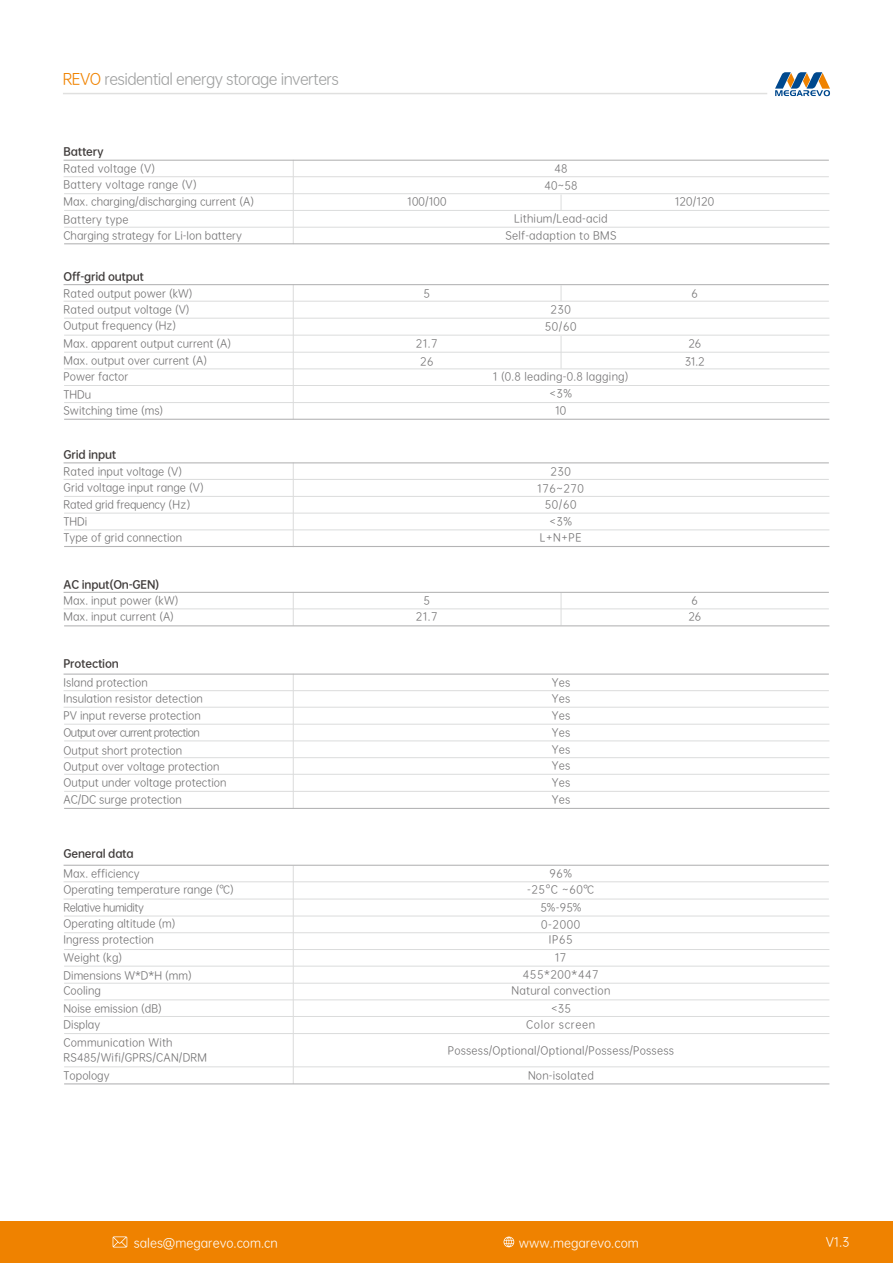
<style>
.page{position:relative;width:893px;height:1263px;background:#fff}
.page>*{position:absolute;margin:0;border:0;box-sizing:border-box;transform-origin:0 0}
.t1{font:15px "OPPO Sans R";letter-spacing:-.04em;color:#9fa0a0}
.t2{font:12px "OPPO Sans R";color:#fff}
.t3{font:10.5px/16.8px "OPPO Sans R";color:#717071}
.t4{font:10.5px/18px "OPPO Sans R";letter-spacing:.02em;color:#717071}
.t5{font:10.5px "OPPO Sans B";letter-spacing:-.02em;color:#3e3a39}
.t6{font:10.5px/17.7px "OPPO Sans R";letter-spacing:-.06em;color:#717071}
.t7{font:10.5px/17px "OPPO Sans R";letter-spacing:.06em;color:#717071;text-align:center}
.s1{color:#f08300}
</style>
<div class="page">
<hr style="left:63px;top:93px;width:704px;height:1px;background:#e0e0df">
<svg style="left:775px;top:72px;width:55px;height:24px"></svg>
<div style="left:0;top:1221px;width:893px;height:42px;background:#ef8200"></div>
<svg style="left:113px;top:1236px;width:14px;height:11px"></svg>
<svg style="left:504px;top:1236px;width:10px;height:11px"></svg>
<hr style="left:561px;top:593px;width:1px;height:32px;background:#dbdcdc">
<hr style="left:64px;top:791px;width:765px;height:1px;background:#dbdcdc">
<hr style="left:293px;top:462px;width:1px;height:85px;background:#dbdcdc">
<hr style="left:64px;top:479px;width:765px;height:1px;background:#dbdcdc">
<hr style="left:64px;top:496px;width:765px;height:1px;background:#dbdcdc">
<hr style="left:64px;top:513px;width:765px;height:1px;background:#dbdcdc">
<hr style="left:64px;top:529px;width:765px;height:1px;background:#dbdcdc">
<hr style="left:64px;top:546px;width:765px;height:1px;background:#b4b4b5">
<hr style="left:64px;top:462px;width:765px;height:1px;background:#b4b4b5">
<hr style="left:293px;top:674px;width:1px;height:135px;background:#dbdcdc">
<hr style="left:64px;top:707px;width:765px;height:1px;background:#dbdcdc">
<hr style="left:64px;top:724px;width:765px;height:1px;background:#dbdcdc">
<hr style="left:64px;top:740px;width:765px;height:1px;background:#dbdcdc">
<hr style="left:64px;top:757px;width:765px;height:1px;background:#dbdcdc">
<hr style="left:64px;top:774px;width:765px;height:1px;background:#dbdcdc">
<hr style="left:64px;top:808px;width:765px;height:1px;background:#b4b4b5">
<hr style="left:64px;top:690px;width:765px;height:1px;background:#dbdcdc">
<hr style="left:293px;top:284px;width:1px;height:135px;background:#dbdcdc">
<hr style="left:64px;top:301px;width:765px;height:1px;background:#dbdcdc">
<hr style="left:64px;top:318px;width:765px;height:1px;background:#dbdcdc">
<hr style="left:64px;top:335px;width:765px;height:1px;background:#dbdcdc">
<hr style="left:64px;top:352px;width:765px;height:1px;background:#dbdcdc">
<hr style="left:64px;top:368px;width:765px;height:1px;background:#dbdcdc">
<hr style="left:64px;top:385px;width:765px;height:1px;background:#dbdcdc">
<hr style="left:64px;top:402px;width:765px;height:1px;background:#dbdcdc">
<hr style="left:64px;top:419px;width:765px;height:1px;background:#b4b4b5">
<hr style="left:64px;top:673px;width:765px;height:2px;background:#b4b4b5">
<hr style="left:64px;top:284px;width:765px;height:1px;background:#b4b4b5">
<hr style="left:293px;top:592px;width:1px;height:34px;background:#dbdcdc">
<hr style="left:64px;top:608px;width:765px;height:1px;background:#dbdcdc">
<hr style="left:64px;top:625px;width:765px;height:1px;background:#b4b4b5">
<hr style="left:293px;top:865px;width:1px;height:219px;background:#dbdcdc">
<hr style="left:64px;top:881px;width:765px;height:1px;background:#dbdcdc">
<hr style="left:64px;top:899px;width:765px;height:1px;background:#dbdcdc">
<hr style="left:64px;top:916px;width:765px;height:1px;background:#dbdcdc">
<hr style="left:64px;top:932px;width:765px;height:1px;background:#dbdcdc">
<hr style="left:64px;top:949px;width:765px;height:1px;background:#dbdcdc">
<hr style="left:64px;top:966px;width:765px;height:1px;background:#dbdcdc">
<hr style="left:64px;top:983px;width:765px;height:1px;background:#dbdcdc">
<hr style="left:64px;top:999px;width:765px;height:1px;background:#dbdcdc">
<hr style="left:64px;top:1016px;width:765px;height:1px;background:#dbdcdc">
<hr style="left:64px;top:1033px;width:765px;height:1px;background:#dbdcdc">
<hr style="left:64px;top:1066px;width:765px;height:1px;background:#dbdcdc">
<hr style="left:64px;top:1083px;width:765px;height:1px;background:#b4b4b5">
<hr style="left:64px;top:592px;width:765px;height:1px;background:#b4b4b5">
<hr style="left:64px;top:865px;width:765px;height:1px;background:#b4b4b5">
<hr style="left:293px;top:160px;width:1px;height:84px;background:#dbdcdc">
<hr style="left:64px;top:176px;width:765px;height:1px;background:#dbdcdc">
<hr style="left:64px;top:193px;width:765px;height:1px;background:#dbdcdc">
<hr style="left:64px;top:210px;width:765px;height:1px;background:#dbdcdc">
<hr style="left:64px;top:227px;width:765px;height:1px;background:#dbdcdc">
<hr style="left:64px;top:243px;width:765px;height:1px;background:#b4b4b5">
<hr style="left:64px;top:160px;width:765px;height:1px;background:#b4b4b5">
<svg style="left:561px;top:285px;width:1px;height:16px"></svg>
<svg style="left:561px;top:195px;width:1px;height:15px"></svg>
<hr style="left:561px;top:336px;width:1px;height:33px;background:#dbdcdc">
<h1 class="t1" style="left:63px;top:67px;width:278px"><span class="s1">REVO</span> residential energy storage inverters</h1>
<p class="t5" style="left:64px;top:143px;width:42px">Battery</p>
<p class="t4" style="left:64px;top:160px;width:135px;line-height:16px">Rated voltage (V)<br>Battery voltage range (V)</p>
<p class="t3" style="left:64px;top:192px;width:192px;line-height:17.7px">Max. charging/discharging current (A)<br>Battery type</p>
<p class="t3" style="left:64px;top:227px;width:180px">Charging strategy for Li-Ion battery</p>
<p class="t4" style="left:505px;top:226px;width:112px">Self-adaption to BMS</p>
<p class="t3" style="left:544px;top:159px;width:34px;text-align:center">48<br>40~58</p>
<p class="t3" style="left:407px;top:193px;width:41px">100/100</p>
<p class="t3" style="left:675px;top:193px;width:41px">120/120</p>
<p class="t4" style="left:514px;top:209px;width:95px">Lithium/Lead-acid</p>
<p class="t5" style="left:64px;top:267px;width:82px">Off-grid output</p>
<p class="t3" style="left:64px;top:300px;width:169px">Rated output voltage (V)<br>Output frequency (Hz)<br>Max. apparent output current (A)</p>
<p class="t3" style="left:64px;top:284px;width:131px">Rated output power (kW)</p>
<p class="t3" style="left:424px;top:284px;width:8px">5</p>
<p class="t3" style="left:692px;top:284px;width:8px">6</p>
<p class="t3" style="left:550px;top:300px;width:22px">230</p>
<p class="t3" style="left:545px;top:318px;width:33px">50/60</p>
<p class="t3" style="left:416px;top:335px;width:23px">21.7</p>
<p class="t3" style="left:688px;top:335px;width:14px">26</p>
<p class="t3" style="left:64px;top:351px;width:145px">Max. output over current (A)</p>
<p class="t3" style="left:420px;top:352px;width:15px">26</p>
<p class="t3" style="left:685px;top:352px;width:21px">31.2</p>
<p class="t3" style="left:64px;top:368px;width:66px">Power factor</p>
<p class="t3" style="left:64px;top:401px;width:101px">Switching time (ms)</p>
<p class="t3" style="left:64px;top:385px;width:29px">THDu</p>
<p class="t4" style="left:493px;top:366px;width:137px">1 (0.8 leading-0.8 lagging)</p>
<p class="t3" style="left:555px;top:401px;width:12px">10</p>
<p class="t3" style="left:549px;top:385px;width:24px">&lt;3%</p>
<p class="t5" style="left:64px;top:445px;width:54px">Grid input</p>
<p class="t3" style="left:64px;top:462px;width:142px;line-height:16px">Rated input voltage (V)<br>Grid voltage input range (V)</p>
<p class="t3" style="left:64px;top:495px;width:128px">Rated grid frequency (Hz)<br>THDi<br>Type of grid connection</p>
<p class="t3" style="left:540px;top:495px;width:43px;text-align:center">50/60 &lt;3%<br>L+N+PE</p>
<p class="t7" style="left:537px;top:462px;width:48px">230<br>176~270</p>
<p class="t5" style="left:64px;top:575px;width:97px">AC input(On-GEN)</p>
<p class="t3" style="left:64px;top:592px;width:116px;line-height:16px">Max. input power (kW)<br>Max. input current (A)</p>
<p class="t3" style="left:424px;top:592px;width:8px">5</p>
<p class="t3" style="left:692px;top:592px;width:8px">6</p>
<p class="t3" style="left:416px;top:608px;width:23px">21.7</p>
<p class="t3" style="left:688px;top:608px;width:14px">26</p>
<p class="t5" style="left:64px;top:654px;width:57px">Protection</p>
<p class="t3" style="left:64px;top:690px;width:141px;line-height:16px">Insulation resistor detection<br>PV input reverse protection</p>
<p class="t6" style="left:64px;top:723px;width:138px">Output over current protection<br>Output short protection</p>
<p class="t3" style="left:64px;top:757px;width:165px">Output over voltage protection<br>Output under voltage protection<br>AC/DC surge protection</p>
<p class="t3" style="left:64px;top:673px;width:86px">Island protection</p>
<p class="t3" style="left:552px;top:673px;width:20px">Yes</p>
<p class="t3" style="left:552px;top:707px;width:20px;text-align:justify">Yes Yes Yes Yes Yes Yes</p>
<p class="t3" style="left:552px;top:689px;width:20px">Yes</p>
<p class="t5" style="left:64px;top:844px;width:72px">General data</p>
<p class="t3" style="left:64px;top:879px;width:172px;line-height:18.3px">Operating temperature range (℃)<br>Relative humidity</p>
<p class="t3" style="left:64px;top:915px;width:113px;line-height:15.9px">Operating altitude (m)<br>Ingress protection</p>
<p class="t3" style="left:64px;top:948px;width:130px;line-height:17.7px">Weight (kg)<br>Dimensions W*D*H (mm)</p>
<p class="t3" style="left:64px;top:981px;width:100px;line-height:17.4px">Cooling<br>Noise emission (dB)</p>
<p class="t3" style="left:64px;top:864px;width:78px">Max. efficiency</p>
<p class="t3" style="left:549px;top:864px;width:24px">96%</p>
<p class="t3" style="left:527px;top:880px;width:68px">-25°C ~60℃</p>
<p class="t3" style="left:541px;top:915px;width:40px">0-2000</p>
<p class="t3" style="left:540px;top:898px;width:43px">5%-95%</p>
<p class="t3" style="left:549px;top:930px;width:25px">IP65</p>
<p class="t3" style="left:555px;top:948px;width:13px">17</p>
<p class="t7" style="left:523px;top:965px;width:77px">455*200*447</p>
<p class="t4" style="left:511px;top:980px;width:100px;text-align:center">Natural convection &lt;35</p>
<p class="t4" style="left:64px;top:1015px;width:111px">Display<br>Communication With</p>
<p class="t4" style="left:64px;top:1047px;width:145px;line-height:18.5px">RS485/Wifi/GPRS/CAN/DRM<br>Topology</p>
<p class="t7" style="left:526px;top:1015px;width:71px">Color screen</p>
<p class="t4" style="left:448px;top:1040px;width:228px">Possess/Optional/Optional/Possess/Possess</p>
<p class="t4" style="left:528px;top:1065px;width:67px">Non-isolated</p>
<p class="t2" style="left:134px;top:1233px;width:145px">sales@megarevo.com.cn</p>
<p class="t2" style="left:519px;top:1233px;width:121px">www.megarevo.com</p>
<p class="t2" style="left:826px;top:1232px;width:25px">V1.3</p>
</div>
